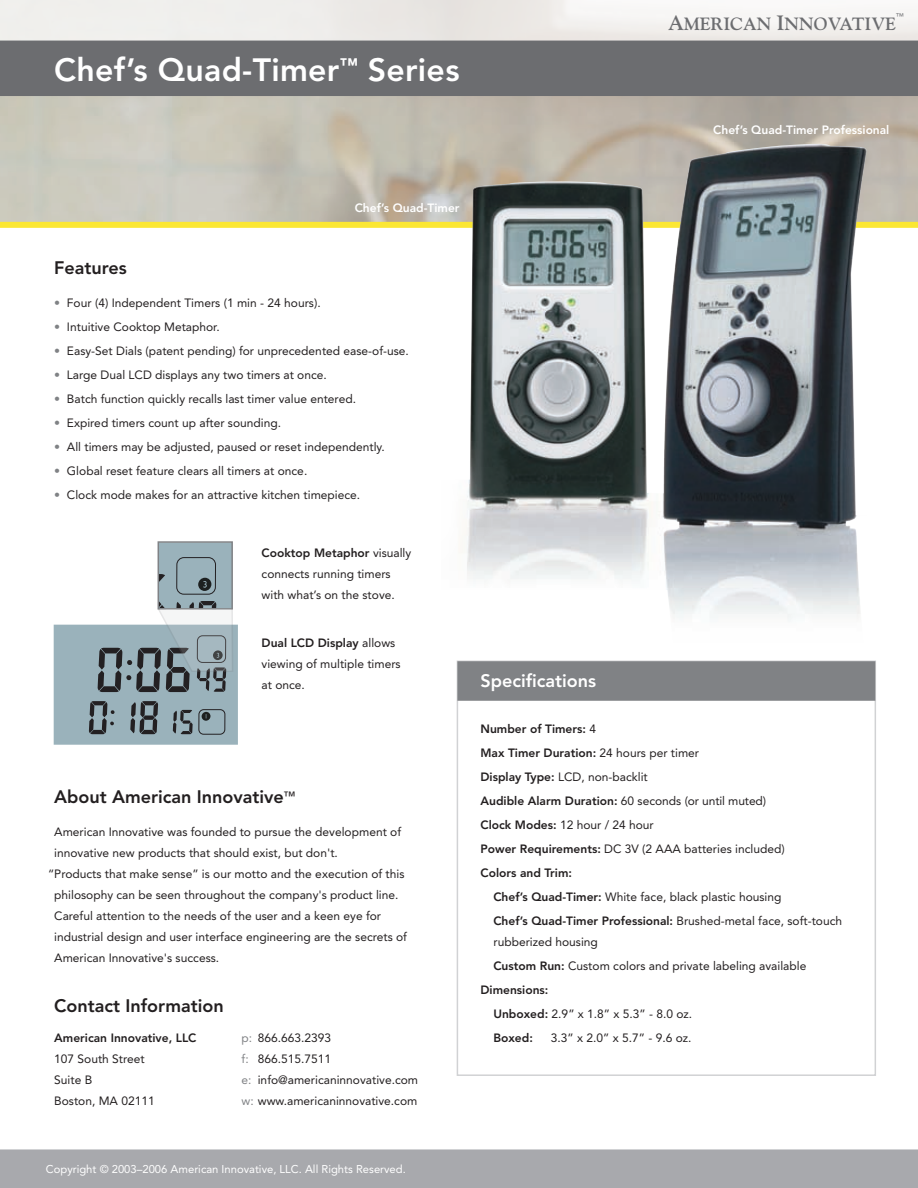
<style>
.page{position:relative;width:918px;height:1188px;background:#fff}
.page>*{position:absolute;margin:0;border:0;box-sizing:border-box;transform-origin:0 0}
.t1{font:800 32.1px "Avenir";letter-spacing:.01em;color:#fff}
.t2{font:800 18px "Avenir";color:#231f20}
.t3{font:800 18px "Avenir";color:#fff}
.t4{font:700 17.7px "Goudy";color:#6c6d70}
.t5{font:12px/21px "Avenir";color:#231f20}
.t6{font:800 12px/24px "Avenir";color:#231f20}
.t7{font:800 12px "Avenir";color:#fff}
.t8{font:11.25px "Avenir";color:#fff}
.t9{font:8.1px "Avenir";color:#6c6d70}
.s1{font-size:20.7px}
.s2{color:#808285}
.s3{font-weight:800}
.s4{font-weight:400}
</style>
<div class="page">
<svg style="left:0;top:96px;width:918px;height:123px;background:#c2beb2"></svg>
<svg style="left:0;top:0;width:918px;height:41px;fill:#f0efec"></svg>
<div style="left:0;top:41px;width:918px;height:55px;background:#6c6d70"></div>
<div style="left:54px;top:625px;width:184px;height:120px;background:#9ab2bb"></div>
<svg style="left:130px;top:701px;width:28px;height:33px"></svg>
<svg style="left:89px;top:701px;width:26px;height:33px"></svg>
<svg style="left:173px;top:709px;width:52px;height:25px"></svg>
<div style="left:158px;top:542px;width:74px;height:67px;background:#9ab2bb"></div>
<svg style="left:161px;top:574px;width:4px;height:6px"></svg>
<svg style="left:176px;top:557px;width:40px;height:37px"></svg>
<div style="left:158px;top:541px;width:75px;height:69px;border:2px solid #808285"></div>
<svg style="left:98px;top:600px;width:135px;height:92px"></svg>
<svg style="left:0;top:219px;width:918px;height:9px;background:#e9db60"></svg>
<img style="left:441px;top:138px;width:444px;height:482px">
<div style="left:457px;top:661px;width:419px;height:415px;border:2px solid #d1d2d4"></div>
<div style="left:457px;top:661px;width:418px;height:40px;background:#808285"></div>
<div style="left:0;top:1149px;width:918px;height:39px;background:#a8a9ad"></div>
<h1 class="t1" style="left:54px;top:51px;width:407px">Chef’s Quad-Timer<sup>™</sup> Series</h1>
<p class="t9" style="left:896px;top:11px;width:10px">™</p>
<h3 class="t4" style="left:668px;top:13px;width:229px"><span class="s1">A</span>MERICAN <span class="s1">I</span>NNOVATIVE</h3>
<p class="t7" style="left:713px;top:123px;width:178px">Chef’s Quad-Timer Professional</p>
<p class="t7" style="left:355px;top:201px;width:106px">Chef’s Quad-Timer</p>
<h2 class="t2" style="left:54px;top:257px;width:74px">Features</h2>
<p class="t5" style="left:54px;top:292px;width:268px"><span class="s2">•</span> Four (4) Independent Timers (1 min - 24 hours).</p>
<p class="t5" style="left:54px;top:316px;width:167px"><span class="s2">•</span> Intuitive Cooktop Metaphor.</p>
<p class="t5" style="left:54px;top:340px;width:356px"><span class="s2">•</span> Easy-Set Dials (patent pending) for unprecedented ease-of-use.</p>
<p class="t5" style="left:54px;top:364px;width:274px"><span class="s2">•</span> Large Dual LCD displays any two timers at once.</p>
<p class="t5" style="left:54px;top:388px;width:303px"><span class="s2">•</span> Batch function quickly recalls last timer value entered.</p>
<p class="t5" style="left:54px;top:412px;width:228px"><span class="s2">•</span> Expired timers count up after sounding.</p>
<p class="t5" style="left:54px;top:436px;width:332px"><span class="s2">•</span> All timers may be adjusted, paused or reset independently.</p>
<p class="t5" style="left:54px;top:460px;width:255px"><span class="s2">•</span> Global reset feature clears all timers at once.</p>
<p class="t5" style="left:54px;top:484px;width:308px"><span class="s2">•</span> Clock mode makes for an attractive kitchen timepiece.</p>
<p class="t5" style="left:262px;top:543px;width:151px"><span class="s3">Cooktop Metaphor</span> visually connects running timers with what’s on the stove.</p>
<p class="t5" style="left:262px;top:633px;width:141px"><span class="s3">Dual LCD Display</span> allows viewing of multiple timers at once.</p>
<h2 class="t2" style="left:54px;top:786px;width:243px">About American Innovative<sup>™</sup></h2>
<p class="t5" style="left:54px;top:822px;width:348px">American Innovative was founded to pursue the development of</p>
<p class="t5" style="left:54px;top:843px;width:285px">innovative new products that should exist, but don't.</p>
<p class="t5" style="left:48px;top:864px;width:358px">“Products that make sense” is our motto and the execution of this</p>
<p class="t5" style="left:54px;top:885px;width:346px">philosophy can be seen throughout the company's product line.</p>
<p class="t5" style="left:54px;top:906px;width:328px">Careful attention to the needs of the user and a keen eye for</p>
<p class="t5" style="left:54px;top:927px;width:354px">industrial design and user interface engineering are the secrets of</p>
<p class="t5" style="left:54px;top:948px;width:166px">American Innovative's success.</p>
<h2 class="t2" style="left:54px;top:995px;width:171px">Contact Information</h2>
<p class="t6" style="left:54px;top:1026px;width:144px">American Innovative, LLC</p>
<p class="t5" style="left:54px;top:1049px;width:102px">107 South Street<br>Suite B<br>Boston, MA 02111</p>
<p class="t5" style="left:242px;top:1028px;width:178px"><span class="s2">p:</span> 866.663.2393<br><span class="s2">f:</span> 866.515.7511<br><span class="s2">e:</span> info@americaninnovative.com <span class="s2">w:</span> www.americaninnovative.com</p>
<h2 class="t3" style="left:480px;top:670px;width:117px">Specifications</h2>
<p class="t6" style="left:480px;top:717px;width:306px">Number of Timers: <span class="s4">4<br></span>Max Timer Duration: <span class="s4">24 hours per timer<br></span>Display Type: <span class="s4">LCD, non-backlit<br></span>Audible Alarm Duration: <span class="s4">60 seconds (or until muted)<br></span>Clock Modes: <span class="s4">12 hour / 24 hour<br></span>Power Requirements: <span class="s4">DC 3V (2 AAA batteries included)<br></span>Colors and Trim:</p>
<p class="t5" style="left:493px;top:885px;width:350px;line-height:24px"><span class="s3">Chef’s Quad-Timer:</span> White face, black plastic housing<br><span class="s3">Chef’s Quad-Timer Professional:</span> Brushed-metal face, soft-touch</p>
<p class="t5" style="left:493px;top:931px;width:106px">rubberized housing</p>
<p class="t5" style="left:493px;top:955px;width:314px"><span class="s3">Custom Run:</span> Custom colors and private labeling available</p>
<p class="t6" style="left:480px;top:978px;width:69px">Dimensions:</p>
<p class="t5" style="left:493px;top:1003px;width:200px"><span class="s3">Unboxed:</span> 2.9” x 1.8” x 5.3” - 8.0 oz.</p>
<p class="t6" style="left:493px;top:1026px;width:41px">Boxed:</p>
<p class="t5" style="left:551px;top:1027px;width:142px">3.3” x 2.0” x 5.7” - 9.6 oz.</p>
<p class="t8" style="left:46px;top:1163px;width:361px">Copyright © 2003–2006 American Innovative, LLC. All Rights Reserved.</p>
</div>
